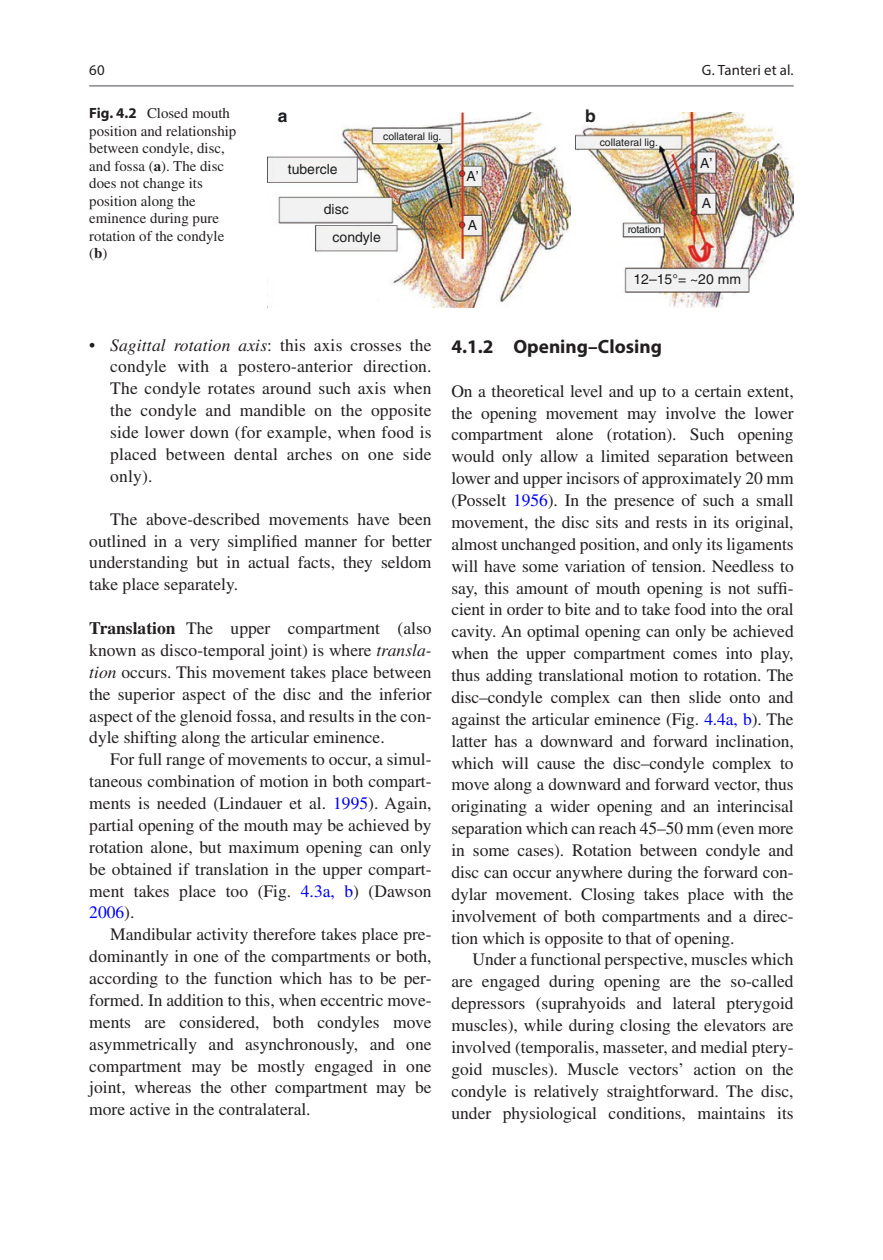
<style>
.page{position:relative;width:883px;height:1260px;background:#fff}
.page>*{position:absolute;margin:0;border:0;box-sizing:border-box;transform-origin:0 0}
.t1{font:700 19.25px "Xpjwbv Vywytw Myriad Pro";color:#231f20}
.t2{font:17.5px/21.9px "Jtymnn Gqhjqf Times LT Std";color:#231f20;text-align:justify}
.t3{font:700 17.5px "Dgbtqw Bxwwng Helvetica";color:#1d1e1f}
.t4{font:14.88px/17.5px "Jtymnn Gqhjqf Times LT Std";color:#231f20}
.t5{font:14.88px "Ycygnd Hkxdyc Myriad Pro";letter-spacing:.005em;color:#231f20}
.t6{font:14.88px "Njxhdv Dcnyfd Myriad Pro";color:#231f20}
.t7{font:14px/28px "Kkyllx Ncnqwf Helvetica";color:#1d1e1f}
.t8{font:10.5px "Kkyllx Ncnqwf Helvetica";color:#1d1e1f}
.t9{font:10.5px "Kkyllx Ncnqwf Helvetica";letter-spacing:-.025em;color:#1d1e1f}
.s1{font-family:"Xpjwbv Vywytw Myriad Pro";font-weight:700}
.s2{font-family:"Hswjwy Wfvxqg Times LT Std";font-weight:700}
.s3{font-family:"Qbmvqw Cgflnw Times LT Std";font-style:italic}
.s4{color:#0000fa}
</style>
<div class="page">
<img style="left:268px;top:112px;width:302px;height:195px">
<img style="left:575px;top:112px;width:219px;height:195px">
<hr style="left:89px;top:85px;width:705px;height:2px;background:#939598">
<p class="t6" style="left:89px;top:61px;width:17px">60</p>
<p class="t4" style="left:89px;top:104px;width:142px"><span class="s1">Fig. 4.2</span> Closed mouth</p>
<p class="t3" style="left:278px;top:105px;width:11px">a</p>
<p class="t3" style="left:585px;top:105px;width:12px">b</p>
<p class="t4" style="left:89px;top:122px;width:149px">position and relationship between condyle, disc, and fossa (<span class="s2">a</span>). The disc does not change its position along the eminence during pure rotation of the condyle (<span class="s2">b</span>)</p>
<p class="t8" style="left:383px;top:130px;width:60px">collateral lig.</p>
<p class="t8" style="left:600px;top:136px;width:60px">collateral lig.</p>
<p class="t7" style="left:288px;top:155px;width:51px">tubercle</p>
<p class="t7" style="left:333px;top:195px;width:50px;text-indent:-9px">disc condyle</p>
<p class="t7" style="left:466px;top:163px;width:14px">A’</p>
<p class="t7" style="left:468px;top:211px;width:11px">A</p>
<p class="t9" style="left:628px;top:223px;width:35px">rotation</p>
<p class="t5" style="left:702px;top:61px;width:93px">G. Tanteri et al.</p>
<p class="t7" style="left:700px;top:149px;width:14px">A’</p>
<p class="t7" style="left:702px;top:190px;width:11px">A</p>
<p class="t7" style="left:633px;top:265px;width:109px">12–15°= ~20 mm</p>
<p class="t2" style="left:110px;top:334px;width:323px;text-indent:-21px">• <span class="s3">Sagittal rotation axis</span>: this axis crosses the condyle with a postero-anterior direction.<br>The condyle rotates around such axis when the condyle and mandible on the opposite side lower down (for example, when food is placed between dental arches on one side only).</p>
<p class="t2" style="left:89px;top:508px;width:344px;text-indent:21px">The above-described movements have been outlined in a very simplified manner for better understanding but in actual facts, they seldom take place separately.</p>
<p class="t2" style="left:89px;top:617px;width:344px"><span class="s2">Translation</span> The upper compartment (also known as disco-temporal joint) is where <span class="s3">transla&shy;tion</span> occurs. This movement takes place between the superior aspect of the disc and the inferior aspect of the glenoid fossa, and results in the con&shy;dyle shifting along the articular eminence.</p>
<p class="t2" style="left:89px;top:748px;width:344px;text-indent:21px">For full range of movements to occur, a simul&shy;taneous combination of motion in both compart&shy;ments is needed (Lindauer et al. <span class="s4">1995</span>). Again, partial opening of the mouth may be achieved by rotation alone, but maximum opening can only be obtained if translation in the upper compart&shy;ment takes place too (Fig. <span class="s4">4.3a, b</span>) (Dawson <span class="s4">2006</span>).</p>
<p class="t2" style="left:89px;top:923px;width:344px;text-indent:21px">Mandibular activity therefore takes place pre&shy;dominantly in one of the compartments or both, according to the function which has to be per&shy;formed. In addition to this, when eccentric move&shy;ments are considered, both condyles move asymmetrically and asynchronously, and one compartment may be mostly engaged in one joint, whereas the other compartment may be more active in the contralateral.</p>
<p class="t1" style="left:451px;top:334px;width:212px">4.1.2 Opening–Closing</p>
<p class="t2" style="left:451px;top:380px;width:344px">On a theoretical level and up to a certain extent, the opening movement may involve the lower compartment alone (rotation). Such opening would only allow a limited separation between lower and upper incisors of approximately 20 mm (Posselt <span class="s4">1956</span>). In the presence of such a small movement, the disc sits and rests in its original, almost unchanged position, and only its ligaments will have some variation of tension. Needless to say, this amount of mouth opening is not suffi&shy;cient in order to bite and to take food into the oral cavity. An optimal opening can only be achieved when the upper compartment comes into play, thus adding translational motion to rotation. The disc–condyle complex can then slide onto and against the articular eminence (Fig. <span class="s4">4.4a, b</span>). The latter has a downward and forward inclination, which will cause the disc–condyle complex to move along a downward and forward vector, thus originating a wider opening and an interincisal separation which can reach 45–50 mm (even more in some cases). Rotation between condyle and disc can occur anywhere during the forward con&shy;dylar movement. Closing takes place with the involvement of both compartments and a direc&shy;tion which is opposite to that of opening.</p>
<p class="t2" style="left:451px;top:949px;width:344px;text-indent:21px">Under a functional perspective, muscles which are engaged during opening are the so-called depressors (suprahyoids and lateral pterygoid muscles), while during closing the elevators are involved (temporalis, masseter, and medial ptery&shy;goid muscles). Muscle vectors’ action on the condyle is relatively straightforward. The disc, under physiological conditions, maintains its</p>
</div>
